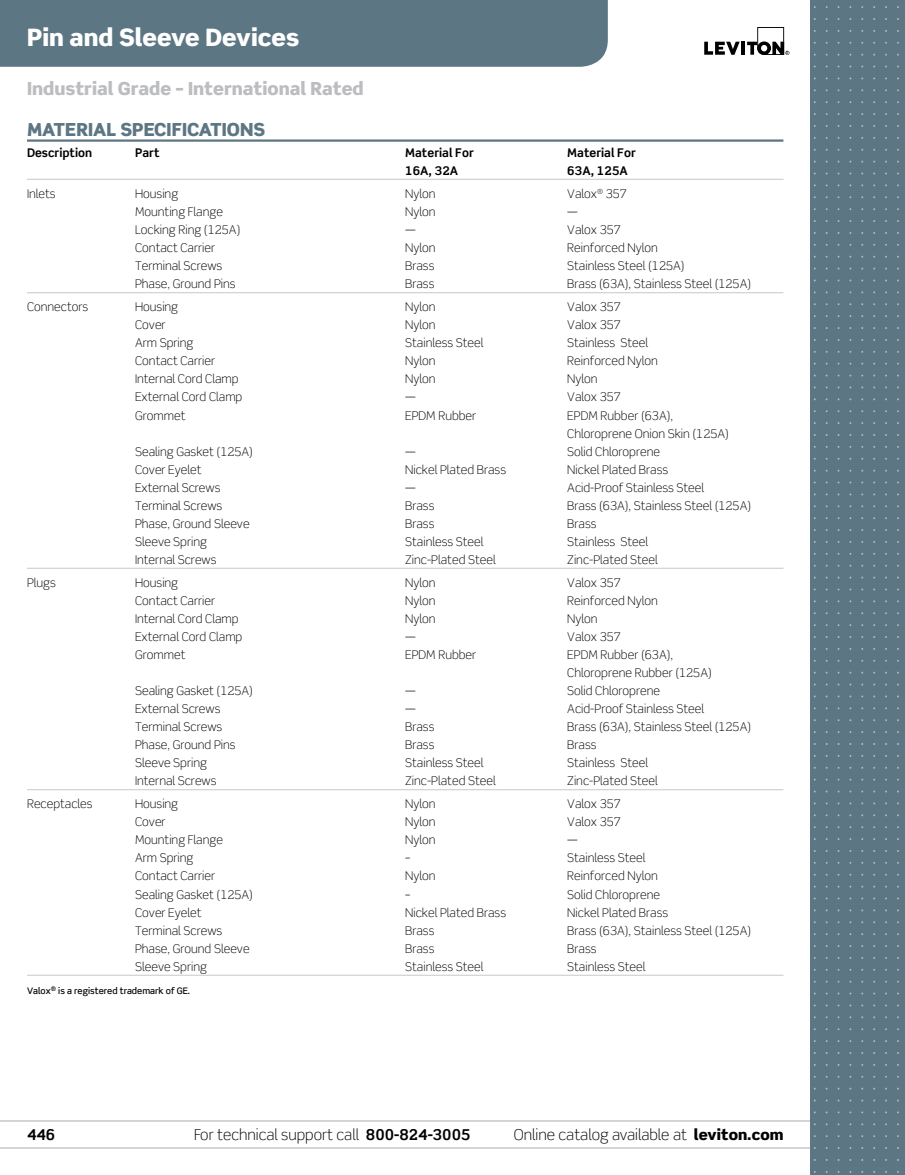
<style>
.page{position:relative;width:905px;height:1175px;background:#fff}
.page>*{position:absolute;margin:0;border:0;box-sizing:border-box;transform-origin:0 0}
.t1{font:900 24px "Scene Std";color:#fff}
.t2{font:900 18px "Scene Std";color:#bcbdc0}
.t3{font:900 18px "Scene Std";color:#5d7683}
.t4{font:300 15px "Scene Std";color:#000}
.t5{font:700 15px "Scene Std";color:#000}
.t6{font:300 12px/18px "Scene Std";color:#000}
.t7{font:700 12px "Scene Std";color:#000}
.t8{font:500 9px "Scene Std";color:#000}
.s1{font-weight:700}
.s2{font-weight:900}
</style>
<div class="page">
<hr style="left:27px;top:139px;width:756px;height:3px;background:#5d7683">
<hr style="left:27px;top:179px;width:756px;height:1px;background:#c6c8ca">
<hr style="left:27px;top:292px;width:756px;height:1px;background:#c6c8ca">
<hr style="left:27px;top:568px;width:756px;height:1px;background:#c6c8ca">
<hr style="left:27px;top:789px;width:756px;height:1px;background:#c6c8ca">
<hr style="left:27px;top:974px;width:756px;height:1px;background:#c6c8ca">
<hr style="left:0;top:1120px;width:810px;height:1px;background:#c6c8ca">
<hr style="left:0;top:1147px;width:810px;height:1px;background:#c6c8ca">
<svg style="left:704px;top:27px;width:85px;height:28px"></svg>
<div style="left:810px;top:0;width:94px;height:1174px;background:#5d7683"></div>
<div style="left:0;top:0;width:607px;height:67px;background:#5d7683"></div>
<h1 class="t1" style="left:27px;top:22px;width:274px">Pin and Sleeve Devices</h1>
<h2 class="t2" style="left:27px;top:77px;width:338px">Industrial Grade – International Rated</h2>
<h2 class="t3" style="left:27px;top:117px;width:50px">MAteria</h2>
<h2 class="t3" style="left:106px;top:117px;width:147px">l Specifications</h2>
<p class="t7" style="left:27px;top:145px;width:67px">Description</p>
<p class="t7" style="left:135px;top:145px;width:26px">Part</p>
<p class="t7" style="left:405px;top:145px;width:70px">Material For</p>
<p class="t7" style="left:567px;top:145px;width:70px">Material For</p>
<p class="t7" style="left:405px;top:163px;width:55px">16A, 32A</p>
<p class="t7" style="left:567px;top:163px;width:62px">63A, 125A</p>
<p class="t6" style="left:27px;top:185px;width:30px">Inlets</p>
<p class="t6" style="left:135px;top:185px;width:45px">Housing</p>
<p class="t6" style="left:405px;top:185px;width:32px">Nylon</p>
<p class="t6" style="left:567px;top:185px;width:61px">Valox<sup>®</sup> 357</p>
<p class="t6" style="left:135px;top:203px;width:89px">Mounting Flange</p>
<p class="t6" style="left:405px;top:203px;width:32px">Nylon</p>
<p class="t6" style="left:567px;top:203px;width:12px">—</p>
<p class="t6" style="left:135px;top:221px;width:107px">Locking Ring (125A)</p>
<p class="t6" style="left:405px;top:221px;width:12px">—</p>
<p class="t6" style="left:567px;top:221px;width:55px">Valox 357</p>
<p class="t6" style="left:135px;top:239px;width:82px">Contact Carrier</p>
<p class="t6" style="left:405px;top:239px;width:32px">Nylon</p>
<p class="t6" style="left:567px;top:239px;width:92px">Reinforced Nylon</p>
<p class="t6" style="left:135px;top:257px;width:89px">Terminal Screws</p>
<p class="t6" style="left:405px;top:257px;width:31px">Brass</p>
<p class="t6" style="left:567px;top:257px;width:119px">Stainless Steel (125A)</p>
<p class="t6" style="left:135px;top:275px;width:102px">Phase, Ground Pins</p>
<p class="t6" style="left:405px;top:275px;width:31px">Brass</p>
<p class="t6" style="left:567px;top:275px;width:185px">Brass (63A), Stainless Steel (125A)</p>
<p class="t6" style="left:27px;top:298px;width:63px">Connectors</p>
<p class="t6" style="left:135px;top:298px;width:45px">Housing</p>
<p class="t6" style="left:405px;top:298px;width:32px">Nylon</p>
<p class="t6" style="left:567px;top:298px;width:55px">Valox 357</p>
<p class="t6" style="left:135px;top:316px;width:32px">Cover</p>
<p class="t6" style="left:405px;top:316px;width:32px">Nylon</p>
<p class="t6" style="left:567px;top:316px;width:55px">Valox 357</p>
<p class="t6" style="left:135px;top:334px;width:60px">Arm Spring</p>
<p class="t6" style="left:405px;top:334px;width:80px">Stainless Steel</p>
<p class="t6" style="left:567px;top:334px;width:82px">Stainless Steel</p>
<p class="t6" style="left:135px;top:352px;width:82px">Contact Carrier</p>
<p class="t6" style="left:405px;top:352px;width:32px">Nylon</p>
<p class="t6" style="left:567px;top:352px;width:92px">Reinforced Nylon</p>
<p class="t6" style="left:135px;top:370px;width:105px">Internal Cord Clamp</p>
<p class="t6" style="left:405px;top:370px;width:32px">Nylon</p>
<p class="t6" style="left:567px;top:370px;width:32px">Nylon</p>
<p class="t6" style="left:135px;top:388px;width:109px">External Cord Clamp</p>
<p class="t6" style="left:405px;top:388px;width:12px">—</p>
<p class="t6" style="left:567px;top:388px;width:55px">Valox 357</p>
<p class="t6" style="left:135px;top:406px;width:52px">Grommet</p>
<p class="t6" style="left:405px;top:406px;width:73px">EPDM Rubber</p>
<p class="t6" style="left:567px;top:406px;width:163px">EPDM Rubber (63A),<br>Chloroprene Onion Skin (125A)</p>
<p class="t6" style="left:135px;top:442px;width:119px">Sealing Gasket (125A)</p>
<p class="t6" style="left:405px;top:442px;width:12px">—</p>
<p class="t6" style="left:567px;top:442px;width:94px">Solid Chloroprene</p>
<p class="t6" style="left:135px;top:460px;width:68px">Cover Eyelet</p>
<p class="t6" style="left:405px;top:460px;width:102px">Nickel Plated Brass</p>
<p class="t6" style="left:567px;top:460px;width:102px">Nickel Plated Brass</p>
<p class="t6" style="left:135px;top:478px;width:87px">External Screws</p>
<p class="t6" style="left:405px;top:478px;width:12px">—</p>
<p class="t6" style="left:567px;top:478px;width:138px">Acid-Proof Stainless Steel</p>
<p class="t6" style="left:135px;top:496px;width:89px">Terminal Screws</p>
<p class="t6" style="left:405px;top:496px;width:31px">Brass</p>
<p class="t6" style="left:567px;top:496px;width:185px">Brass (63A), Stainless Steel (125A)</p>
<p class="t6" style="left:135px;top:514px;width:116px">Phase, Ground Sleeve</p>
<p class="t6" style="left:405px;top:514px;width:31px">Brass</p>
<p class="t6" style="left:567px;top:514px;width:31px">Brass</p>
<p class="t6" style="left:135px;top:532px;width:73px">Sleeve Spring</p>
<p class="t6" style="left:405px;top:532px;width:80px">Stainless Steel</p>
<p class="t6" style="left:567px;top:532px;width:82px">Stainless Steel</p>
<p class="t6" style="left:135px;top:550px;width:83px">Internal Screws</p>
<p class="t6" style="left:405px;top:550px;width:92px">Zinc-Plated Steel</p>
<p class="t6" style="left:567px;top:550px;width:92px">Zinc-Plated Steel</p>
<p class="t6" style="left:27px;top:573px;width:30px">Plugs</p>
<p class="t6" style="left:135px;top:573px;width:45px">Housing</p>
<p class="t6" style="left:405px;top:573px;width:32px">Nylon</p>
<p class="t6" style="left:567px;top:573px;width:55px">Valox 357</p>
<p class="t6" style="left:135px;top:591px;width:82px">Contact Carrier</p>
<p class="t6" style="left:405px;top:591px;width:32px">Nylon</p>
<p class="t6" style="left:567px;top:591px;width:92px">Reinforced Nylon</p>
<p class="t6" style="left:135px;top:609px;width:105px">Internal Cord Clamp</p>
<p class="t6" style="left:405px;top:609px;width:32px">Nylon</p>
<p class="t6" style="left:567px;top:609px;width:32px">Nylon</p>
<p class="t6" style="left:135px;top:627px;width:109px">External Cord Clamp</p>
<p class="t6" style="left:405px;top:627px;width:12px">—</p>
<p class="t6" style="left:567px;top:627px;width:55px">Valox 357</p>
<p class="t6" style="left:135px;top:645px;width:52px">Grommet</p>
<p class="t6" style="left:405px;top:645px;width:73px">EPDM Rubber</p>
<p class="t6" style="left:567px;top:645px;width:146px">EPDM Rubber (63A),<br>Chloroprene Rubber (125A)</p>
<p class="t6" style="left:135px;top:681px;width:119px">Sealing Gasket (125A)</p>
<p class="t6" style="left:405px;top:681px;width:12px">—</p>
<p class="t6" style="left:567px;top:681px;width:94px">Solid Chloroprene</p>
<p class="t6" style="left:135px;top:699px;width:87px">External Screws</p>
<p class="t6" style="left:405px;top:699px;width:12px">—</p>
<p class="t6" style="left:567px;top:699px;width:138px">Acid-Proof Stainless Steel</p>
<p class="t6" style="left:135px;top:717px;width:89px">Terminal Screws</p>
<p class="t6" style="left:405px;top:717px;width:31px">Brass</p>
<p class="t6" style="left:567px;top:717px;width:185px">Brass (63A), Stainless Steel (125A)</p>
<p class="t6" style="left:135px;top:735px;width:102px">Phase, Ground Pins</p>
<p class="t6" style="left:405px;top:735px;width:31px">Brass</p>
<p class="t6" style="left:567px;top:735px;width:31px">Brass</p>
<p class="t6" style="left:135px;top:753px;width:73px">Sleeve Spring</p>
<p class="t6" style="left:405px;top:753px;width:80px">Stainless Steel</p>
<p class="t6" style="left:567px;top:753px;width:82px">Stainless Steel</p>
<p class="t6" style="left:135px;top:771px;width:83px">Internal Screws</p>
<p class="t6" style="left:405px;top:771px;width:92px">Zinc-Plated Steel</p>
<p class="t6" style="left:567px;top:771px;width:92px">Zinc-Plated Steel</p>
<p class="t6" style="left:27px;top:795px;width:67px">Receptacles</p>
<p class="t6" style="left:135px;top:795px;width:45px">Housing</p>
<p class="t6" style="left:405px;top:795px;width:32px">Nylon</p>
<p class="t6" style="left:567px;top:795px;width:55px">Valox 357</p>
<p class="t6" style="left:135px;top:813px;width:32px">Cover</p>
<p class="t6" style="left:405px;top:813px;width:32px">Nylon</p>
<p class="t6" style="left:567px;top:813px;width:55px">Valox 357</p>
<p class="t6" style="left:135px;top:831px;width:89px">Mounting Flange</p>
<p class="t6" style="left:405px;top:831px;width:32px">Nylon</p>
<p class="t6" style="left:567px;top:831px;width:12px">—</p>
<p class="t6" style="left:135px;top:849px;width:60px">Arm Spring</p>
<p class="t6" style="left:405px;top:849px;width:7px">–</p>
<p class="t6" style="left:567px;top:849px;width:80px">Stainless Steel</p>
<p class="t6" style="left:135px;top:867px;width:82px">Contact Carrier</p>
<p class="t6" style="left:405px;top:867px;width:32px">Nylon</p>
<p class="t6" style="left:567px;top:867px;width:92px">Reinforced Nylon</p>
<p class="t6" style="left:135px;top:885px;width:119px">Sealing Gasket (125A)</p>
<p class="t6" style="left:405px;top:885px;width:7px">–</p>
<p class="t6" style="left:567px;top:885px;width:94px">Solid Chloroprene</p>
<p class="t6" style="left:135px;top:903px;width:68px">Cover Eyelet</p>
<p class="t6" style="left:405px;top:903px;width:102px">Nickel Plated Brass</p>
<p class="t6" style="left:567px;top:903px;width:102px">Nickel Plated Brass</p>
<p class="t6" style="left:135px;top:921px;width:89px">Terminal Screws</p>
<p class="t6" style="left:405px;top:921px;width:31px">Brass</p>
<p class="t6" style="left:567px;top:921px;width:185px">Brass (63A), Stainless Steel (125A)</p>
<p class="t6" style="left:135px;top:939px;width:116px">Phase, Ground Sleeve</p>
<p class="t6" style="left:405px;top:939px;width:31px">Brass</p>
<p class="t6" style="left:567px;top:939px;width:31px">Brass</p>
<p class="t6" style="left:135px;top:957px;width:73px">Sleeve Spring</p>
<p class="t6" style="left:405px;top:957px;width:80px">Stainless Steel</p>
<p class="t6" style="left:567px;top:957px;width:80px">Stainless Steel</p>
<p class="t8" style="left:27px;top:985px;width:164px">Valox<sup>®</sup> is a registered trademark of GE.</p>
<p class="t5" style="left:27px;top:1125px;width:30px">446</p>
<p class="t4" style="left:194px;top:1125px;width:278px">For technical support call <span class="s1">800-824-3005</span></p>
<p class="t4" style="left:514px;top:1125px;width:271px">Online catalog available at <span class="s2">leviton.com</span></p>
</div>
